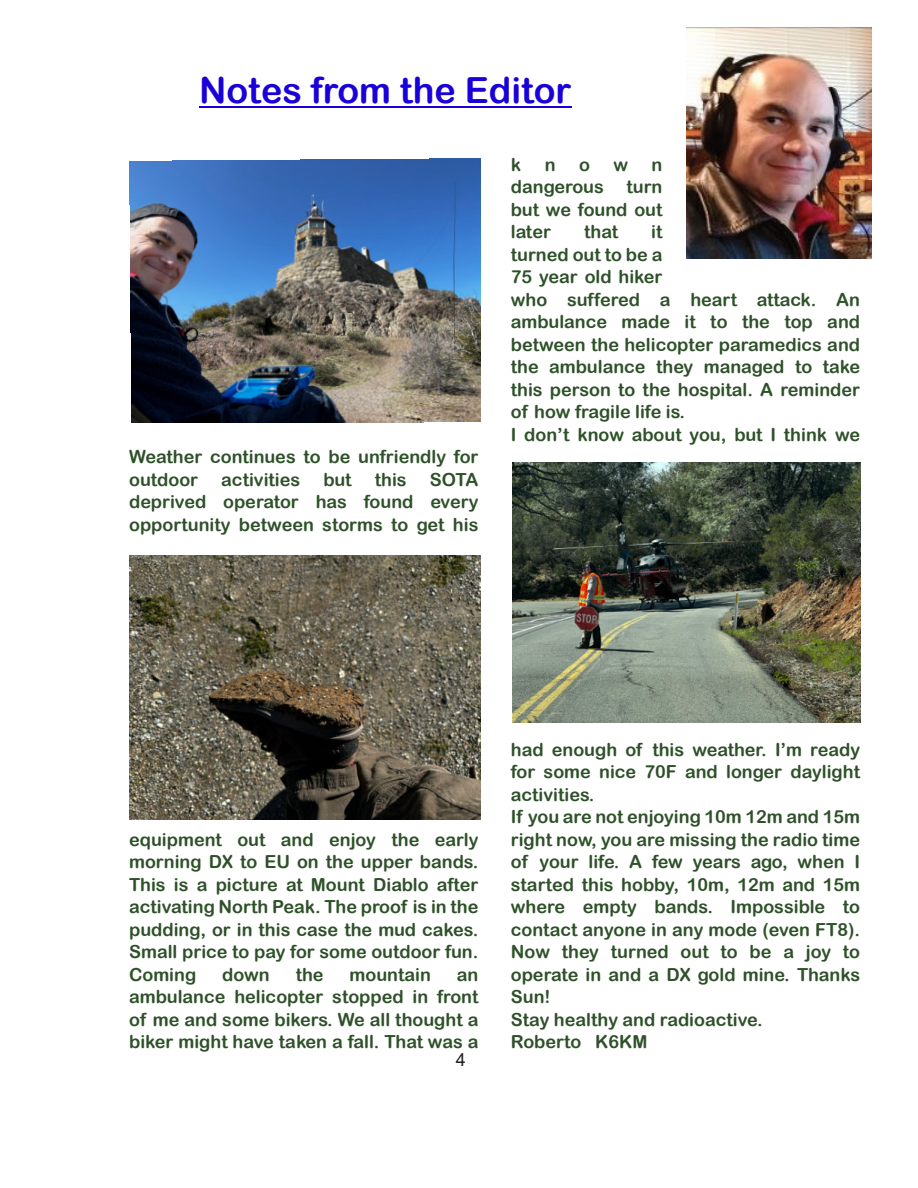
<style>
.page{position:relative;width:918px;height:1188px;background:#fff}
.page>*{position:absolute;margin:0;border:0;box-sizing:border-box;transform-origin:0 0}
.t1{font:36px "Arial Rounded MT Bold";color:#1a00d8}
.t2{font:18px/22.5px "Arial Rounded MT Bold";color:#2e5129;text-align:justify}
.t3{font:18px "Arial";color:#231f20}
</style>
<div class="page">
<hr style="left:199px;top:107px;width:372px;height:1px;background:#1a00d8">
<img style="left:686px;top:28px;width:186px;height:230px">
<img style="left:129px;top:158px;width:352px;height:265px">
<img style="left:129px;top:556px;width:352px;height:263px">
<img style="left:512px;top:462px;width:348px;height:261px">
<h1 class="t1" style="left:199px;top:77px;width:374px">Notes from the Editor</h1>
<p class="t2" style="left:129px;top:447px;width:351px">Weather continues to be unfriendly for outdoor</p>
<p class="t2" style="left:129px;top:470px;width:351px;text-indent:301px">SOTA deprived operator has found every opportunity between storms to get his</p>
<p class="t2" style="left:221px;top:470px;width:80px">activities</p>
<p class="t2" style="left:323px;top:470px;width:30px">but</p>
<p class="t2" style="left:375px;top:470px;width:33px">this</p>
<p class="t2" style="left:511px;top:155px;width:12px">k</p>
<p class="t2" style="left:545px;top:155px;width:12px">n</p>
<p class="t2" style="left:579px;top:155px;width:12px">o</p>
<p class="t2" style="left:613px;top:155px;width:16px">w</p>
<p class="t2" style="left:652px;top:155px;width:12px">n</p>
<p class="t2" style="left:511px;top:177px;width:95px">dangerous</p>
<p class="t2" style="left:511px;top:177px;width:153px;text-indent:116px">turn but we found out later</p>
<p class="t2" style="left:584px;top:222px;width:35px">that</p>
<p class="t2" style="left:511px;top:222px;width:351px;text-align:left;text-indent:140px">it<br>turned out to be a<br>75 year old hiker<br>who suffered a heart attack. An ambulance made it to the top and between the helicopter paramedics and the ambulance they managed to take this person to the hospital. A reminder of how fragile life is.<br>I don’t know about you, but I think we</p>
<p class="t2" style="left:129px;top:830px;width:351px">equipment out and enjoy the early morning DX to EU on the upper bands.<br>This is a picture at Mount Diablo after activating North Peak. The proof is in the pudding, or in this case the mud cakes.<br>Small price to pay for some outdoor fun.<br>Coming</p>
<p class="t2" style="left:222px;top:965px;width:49px">down</p>
<p class="t2" style="left:296px;top:965px;width:29px">the</p>
<p class="t2" style="left:350px;top:965px;width:83px">mountain</p>
<p class="t2" style="left:129px;top:965px;width:351px;text-indent:328px">an ambulance helicopter stopped in front of me and some bikers. We all thought a biker might have taken a fall. That was a</p>
<p class="t3" style="left:456px;top:1053px;width:12px">4</p>
<p class="t2" style="left:511px;top:740px;width:351px;text-align:left">had enough of this weather. I’m ready for some nice 70F and longer daylight activities.<br>If you are not enjoying 10m 12m and 15m right now, you are missing the radio time of your life. A few years ago, when I started this hobby, 10m, 12m and 15m where empty bands. Impossible to contact anyone in any mode (even FT8).<br>Now they turned out to be a joy to operate in and a DX gold mine. Thanks<br>Sun!<br>Stay healthy and radioactive.<br>Roberto K6KM</p>
</div>
